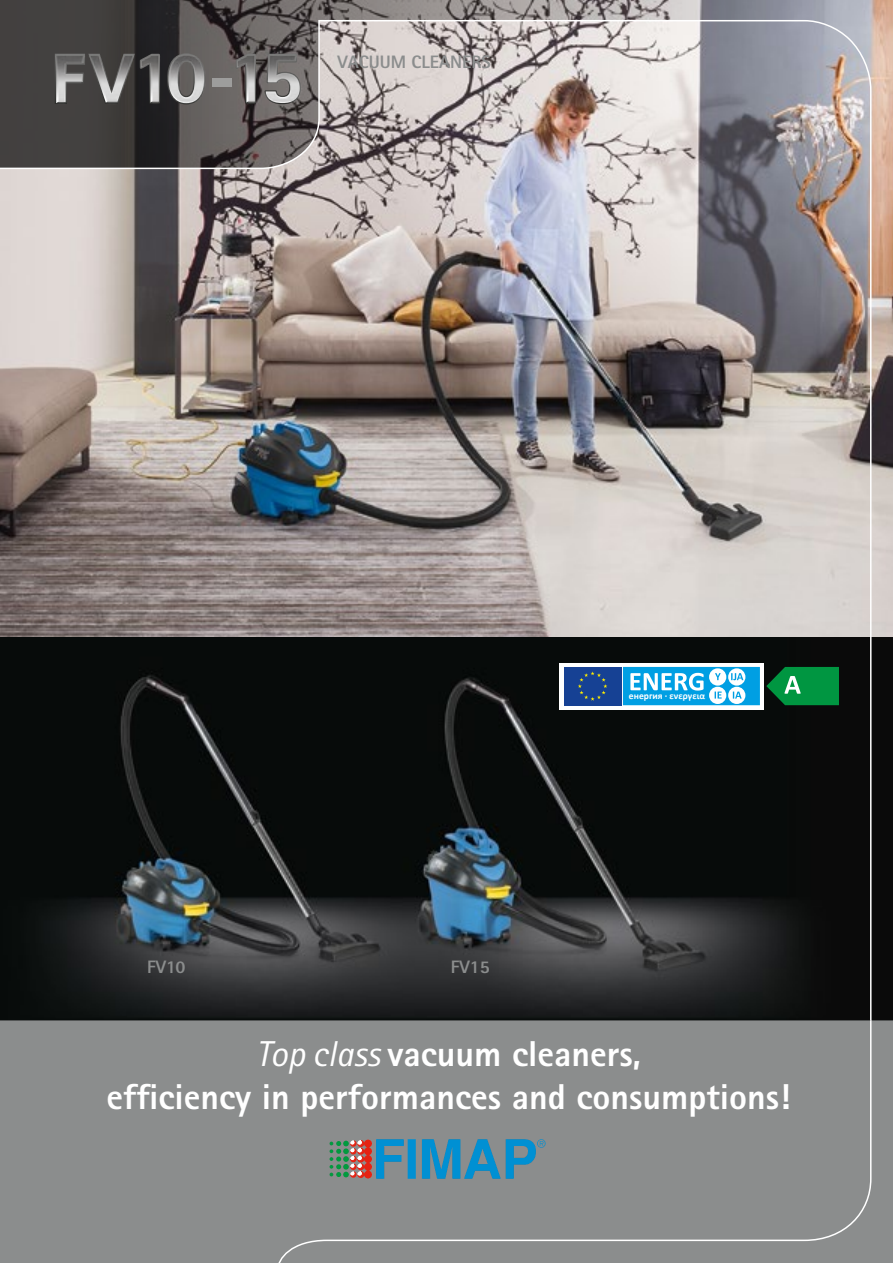
<style>
.page{position:relative;width:893px;height:1263px;background:#fff}
.page>*{position:absolute;margin:0;border:0;box-sizing:border-box;transform-origin:0 0}
.t1{font:800 36px/43.2px "Rotis Sans Serif";color:#fff;text-align:center}
.t2{font:800 18px "Rotis Sans Serif";color:#8b8d8d}
.t3{font:700 9.6px "Calibri";color:#fff}
.s1{font-weight:400;font-style:italic}
</style>
<div class="page">
<img style="left:0;top:0;width:893px;height:1020px">
<img style="left:65px;top:30px;width:80px;height:96px">
<svg style="left:108px;top:54px;width:37px;height:50px"></svg>
<img style="left:32px;top:31px;width:76px;height:95px">
<img style="left:145px;top:30px;width:83px;height:97px">
<img style="left:254px;top:31px;width:70px;height:95px">
<img style="left:233px;top:30px;width:21px;height:96px">
<div style="left:213px;top:78px;width:19px;height:9px;background:#9d9d9c"></div>
<svg style="left:766px;top:667px;width:73px;height:38px"></svg>
<svg style="left:560px;top:663px;width:204px;height:46px"></svg>
<div style="left:564px;top:667px;width:57px;height:38px;background:#164194"></div>
<svg style="left:578px;top:671px;width:29px;height:30px"></svg>
<svg style="left:623px;top:667px;width:137px;height:38px"></svg>
<div style="left:0;top:1020px;width:276px;height:243px;background:#8b8d8d"></div>
<div style="left:276px;top:1019px;width:617px;height:244px;background:#8b8d8d"></div>
<p class="t2" style="left:337px;top:51px;width:155px">VACUUM CLEANERS</p>
<p class="t2" style="left:147px;top:955px;width:40px">FV10</p>
<p class="t2" style="left:451px;top:955px;width:41px">FV15</p>
<p class="t3" style="left:629px;top:689px;width:78px">енергия · ενεργεια</p>
<p class="t1" style="left:107px;top:1031px;width:685px"><span class="s1">Top class</span> vacuum cleaners,<br>efficiency in performances and consumptions!</p>
</div>
